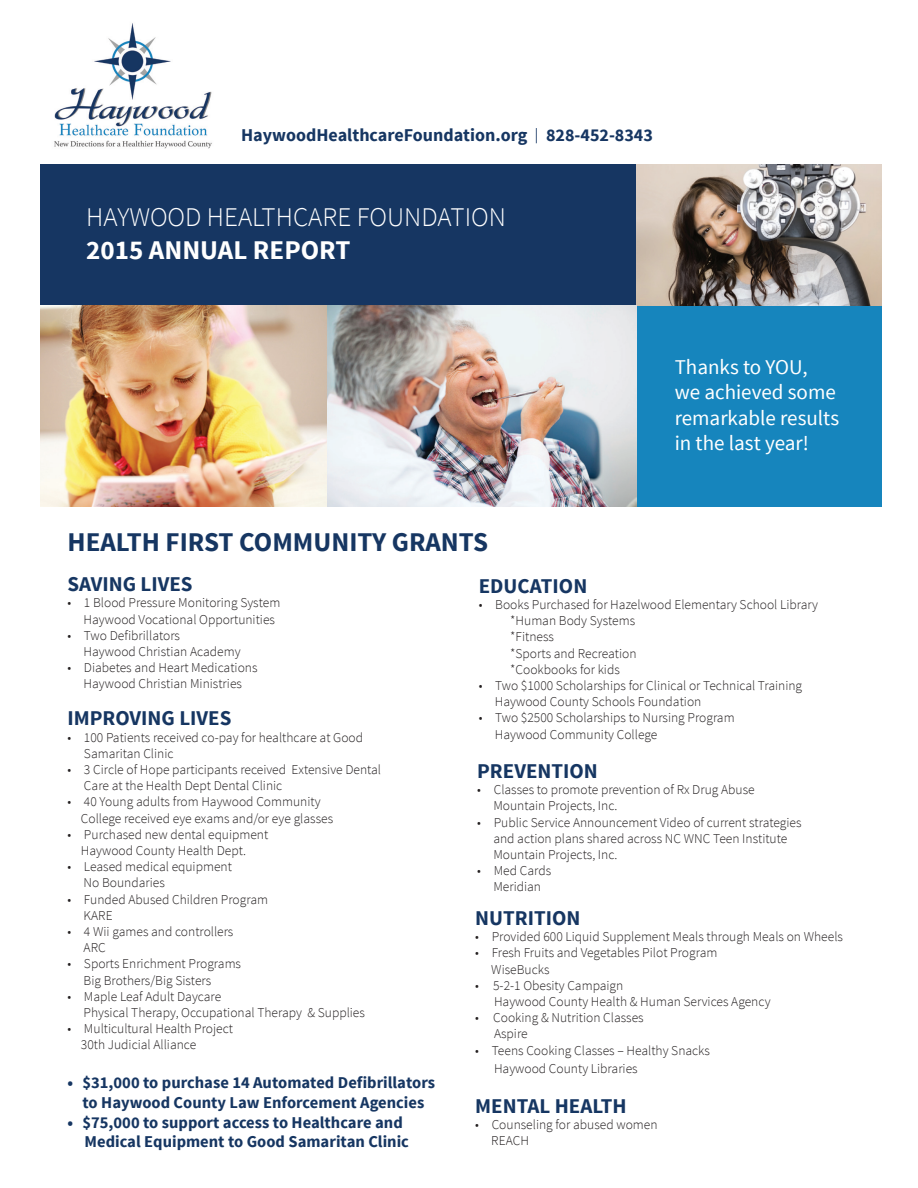
<style>
.page{position:relative;width:918px;height:1188px;background:#fff}
.page>*{position:absolute;margin:0;border:0;box-sizing:border-box;transform-origin:0 0}
.t1{font:300 27px "Source Sans Pro";color:#fff}
.t2{font:700 27px "Source Sans Pro";color:#163662}
.t3{font:700 27px "Source Sans Pro";color:#fff}
.t4{font:700 21px "Source Sans Pro";color:#163662}
.t5{font:21px/25.2px "Source Sans Pro";color:#fff}
.t6{font:700 18px "Source Sans Pro";color:#163662}
.t7{font:700 16.5px/19.8px "Source Sans Pro";color:#163662;text-align:center}
.t8{font:300 13.5px/16.2px "Source Sans Pro";color:#231f20}
.s1{font-family:"Roboto Condensed";font-weight:300}
</style>
<div class="page">
<img style="left:54px;top:23px;width:158px;height:126px">
<div style="left:40px;top:164px;width:596px;height:142px;background:#163662"></div>
<div style="left:636px;top:306px;width:246px;height:201px;background:#1685bd"></div>
<img style="left:636px;top:164px;width:246px;height:142px">
<img style="left:40px;top:306px;width:596px;height:201px">
<h3 class="t6" style="left:241px;top:124px;width:413px">HaywoodHealthcareFoundation.org <span class="s1">|</span> 828-452-8343</h3>
<h1 class="t1" style="left:86px;top:201px;width:421px">HAYWOOD HEALTHCARE FOUNDATION</h1>
<h1 class="t3" style="left:86px;top:232px;width:266px">2015 ANNUAL REPORT</h1>
<h1 class="t2" style="left:68px;top:525px;width:422px">HEALTH FIRST COMMUNITY GRANTS</h1>
<h2 class="t5" style="left:675px;top:355px;width:166px">Thanks to YOU,<br>we achieved some remarkable results in the last year!</h2>
<h2 class="t4" style="left:68px;top:571px;width:127px">SAVING LIVES</h2>
<p class="t8" style="left:84px;top:595px;width:198px;text-indent:-16px">• 1 Blood Pressure Monitoring System<br>Haywood Vocational Opportunities</p>
<p class="t8" style="left:84px;top:627px;width:158px;text-indent:-16px">• Two Defibrillators<br>Haywood Christian Academy</p>
<p class="t8" style="left:68px;top:660px;width:192px;text-align:center">• Diabetes and Heart Medications<br>Haywood Christian Ministries</p>
<h2 class="t4" style="left:68px;top:705px;width:165px">IMPROVING LIVES</h2>
<p class="t8" style="left:84px;top:729px;width:281px;text-indent:-16px">• 100 Patients received co-pay for healthcare at Good<br>Samaritan Clinic</p>
<p class="t8" style="left:84px;top:762px;width:299px;text-indent:-16px">• 3 Circle of Hope participants received Extensive Dental<br>Care at the Health Dept Dental Clinic</p>
<p class="t8" style="left:81px;top:794px;width:254px;text-indent:-13px">• 40 Young adults from Haywood Community<br>College received eye exams and/or eye glasses</p>
<p class="t8" style="left:81px;top:826px;width:189px;text-indent:-13px">• Purchased new dental equipment<br>Haywood County Health Dept.</p>
<p class="t8" style="left:84px;top:859px;width:150px;text-indent:-16px">• Leased medical equipment<br>No Boundaries</p>
<p class="t8" style="left:84px;top:891px;width:186px;text-indent:-16px">• Funded Abused Children Program<br>KARE</p>
<p class="t8" style="left:84px;top:924px;width:151px;text-indent:-16px">• 4 Wii games and controllers<br>ARC</p>
<p class="t8" style="left:84px;top:956px;width:159px;text-indent:-16px">• Sports Enrichment Programs<br>Big Brothers/Big Sisters</p>
<p class="t8" style="left:84px;top:988px;width:283px;text-indent:-16px">• Maple Leaf Adult Daycare<br>Physical Therapy, Occupational Therapy &amp; Supplies</p>
<p class="t8" style="left:81px;top:1021px;width:154px;text-indent:-13px">• Multicultural Health Project<br>30th Judicial Alliance</p>
<p class="t7" style="left:68px;top:1073px;width:369px">• $31,000 to purchase 14 Automated Defibrillators to Haywood County Law Enforcement Agencies</p>
<p class="t7" style="left:85px;top:1113px;width:326px;text-align:left;text-indent:-17px">• $75,000 to support access to Healthcare and<br>Medical Equipment to Good Samaritan Clinic</p>
<h2 class="t4" style="left:479px;top:572px;width:110px">EDUCATION</h2>
<p class="t8" style="left:510px;top:596px;width:309px;text-indent:-31px">• Books Purchased for Hazelwood Elementary School Library *Human Body Systems<br>*Fitness<br>*Sports and Recreation<br>*Cookbooks for kids</p>
<p class="t8" style="left:495px;top:677px;width:309px;text-indent:-16px">• Two $1000 Scholarships for Clinical or Technical Training<br>Haywood County Schools Foundation</p>
<p class="t8" style="left:495px;top:710px;width:241px;text-indent:-16px">• Two $2500 Scholarships to Nursing Program<br>Haywood Community College</p>
<h2 class="t4" style="left:477px;top:758px;width:122px">PREVENTION</h2>
<p class="t8" style="left:493px;top:782px;width:263px;text-indent:-16px">• Classes to promote prevention of Rx Drug Abuse<br>Mountain Projects, Inc.</p>
<p class="t8" style="left:493px;top:814px;width:310px;text-indent:-16px">• Public Service Announcement Video of current strategies and action plans shared across NC WNC Teen Institute<br>Mountain Projects, Inc.</p>
<p class="t8" style="left:477px;top:863px;width:75px;text-align:center">• Med Cards<br>Meridian</p>
<h2 class="t4" style="left:475px;top:905px;width:107px">NUTRITION</h2>
<p class="t8" style="left:475px;top:929px;width:369px">• Provided 600 Liquid Supplement Meals through Meals on Wheels</p>
<p class="t8" style="left:491px;top:945px;width:228px;text-indent:-16px">• Fresh Fruits and Vegetables Pilot Program<br>WiseBucks</p>
<p class="t8" style="left:494px;top:977px;width:278px;text-indent:-19px">• 5-2-1 Obesity Campaign<br>Haywood County Health &amp; Human Services Agency</p>
<p class="t8" style="left:494px;top:1010px;width:151px;text-indent:-19px">• Cooking &amp; Nutrition Classes<br>Aspire</p>
<p class="t8" style="left:494px;top:1041px;width:218px;line-height:18px;text-indent:-19px">• Teens Cooking Classes – Healthy Snacks<br>Haywood County Libraries</p>
<h2 class="t4" style="left:475px;top:1092px;width:153px">MENTAL HEALTH</h2>
<p class="t8" style="left:491px;top:1117px;width:168px;text-indent:-16px">• Counseling for abused women<br>REACH</p>
</div>
